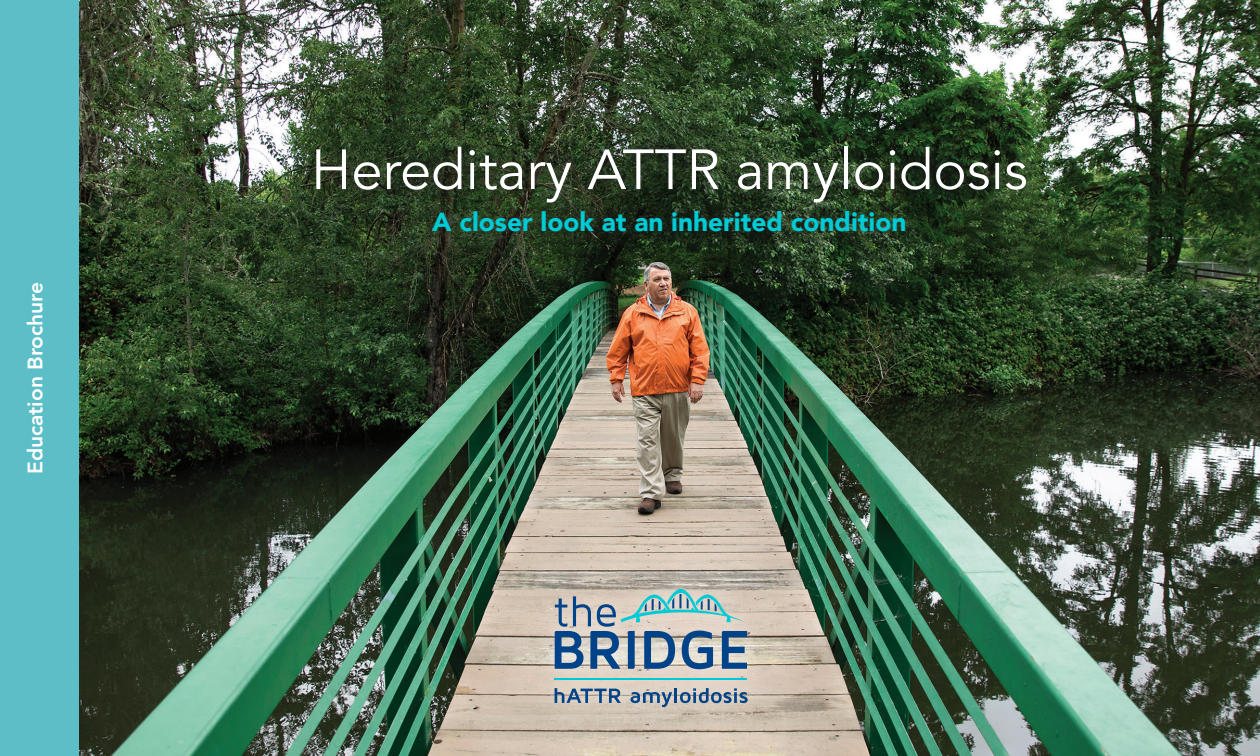
<style>
.page{position:relative;width:1260px;height:756px;background:#fff}
.page>*{position:absolute;margin:0;border:0;box-sizing:border-box;transform-origin:0 0}
.t1{font:56px "Avenir";color:#fff}
.t2{font:900 26.25px "Avenir";color:#00cad4}
.t3{font:800 21px "Avenir";color:#fff}
</style>
<div class="page">
<img style="left:79px;top:0;width:1181px;height:756px">
<div style="left:298px;top:130px;width:745px;height:119px;background:#231f20;opacity:.9"></div>
<div style="left:533px;top:568px;width:235px;height:159px;background:#fff;opacity:.75"></div>
<svg style="left:555px;top:688px;width:66px;height:15px"></svg>
<svg style="left:630px;top:688px;width:118px;height:19px;background:#97a3ae"></svg>
<hr style="left:555px;top:678px;width:192px;height:1px;background:#00cad4">
<svg style="left:555px;top:588px;width:192px;height:81px;background:#96aab4"></svg>
<div style="left:0;top:0;width:79px;height:756px;background:#5cbec6"></div>
<p class="t3" style="left:19px;top:474px;width:194px;rotate:-90deg">Education Brochure</p>
<p class="t1" style="left:311px;top:136px;width:718px">Hereditary ATTR amyloidosis</p>
<p class="t2" style="left:432px;top:199px;width:476px">A closer look at an inherited condition</p>
</div>
